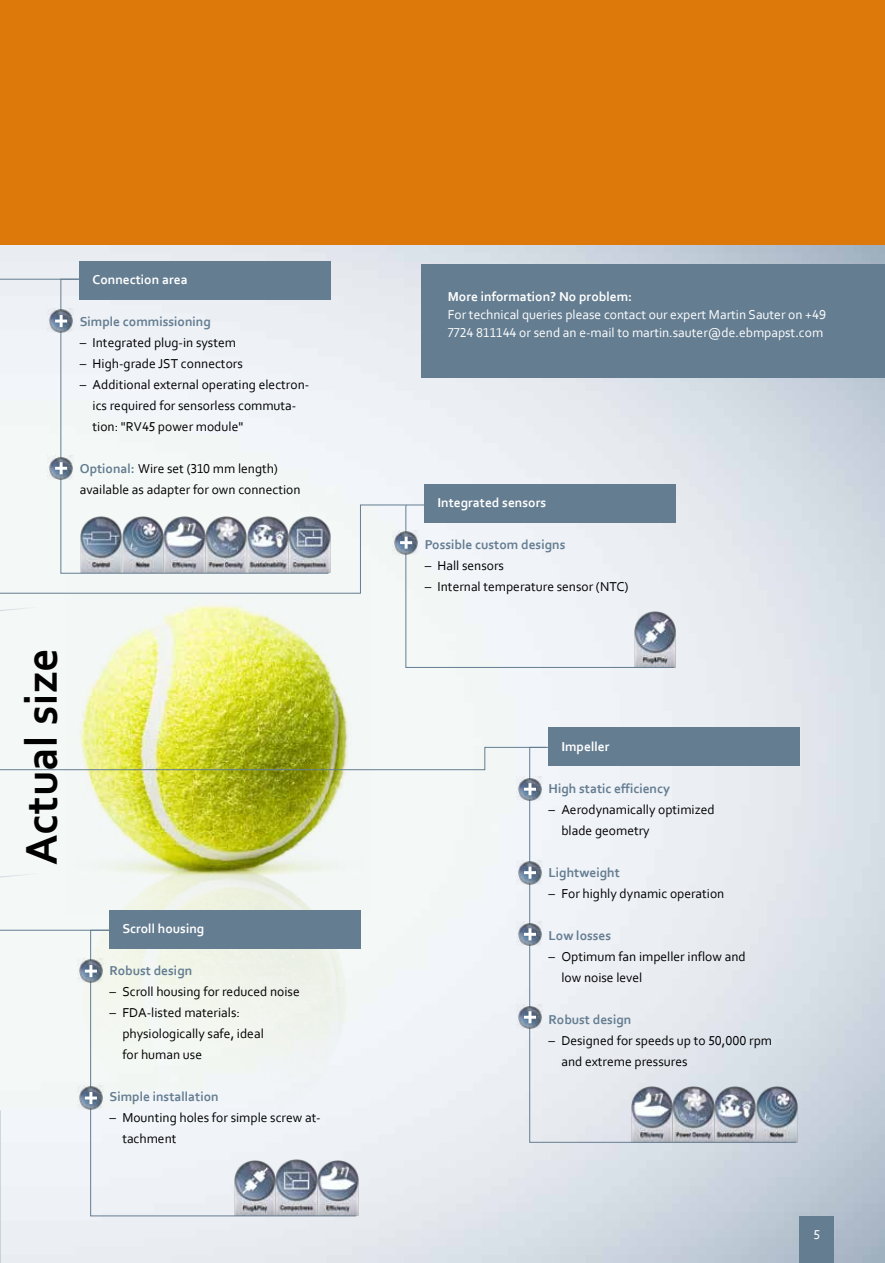
<style>
.page{position:relative;width:885px;height:1263px;background:#fff}
.page>*{position:absolute;margin:0;border:0;box-sizing:border-box;transform-origin:0 0}
.t1{font:700 46.5px "Corbel";color:#000}
.t2{font:13.5px/21px "Corbel";color:#000}
.t3{font:700 13.5px "Corbel";color:#647d91}
.t4{font:13.5px/18px "Corbel";color:#fff}
.t5{font:700 13.5px "Corbel";color:#fff}
.s1{font-weight:700;color:#647d91}
</style>
<div class="page">
<img style="left:0;top:244px;width:884px;height:1019px">
<div style="left:0;top:0;width:884px;height:244px;background:#dd790a"></div>
<img style="left:65px;top:626px;width:306px;height:546px">
<img style="left:357px;top:1158px;width:3px;height:58px">
<img style="left:796px;top:1085px;width:3px;height:58px">
<svg style="left:90px;top:931px;width:267px;height:286px"></svg>
<div style="left:424px;top:485px;width:251px;height:38px;background:#647d91"></div>
<svg style="left:400px;top:504px;width:275px;height:164px"></svg>
<svg style="left:104px;top:504px;width:302px;height:122px"></svg>
<div style="left:80px;top:261px;width:251px;height:39px;background:#647d91"></div>
<svg style="left:104px;top:300px;width:225px;height:274px"></svg>
<div style="left:109px;top:910px;width:251px;height:38px;background:#647d91"></div>
<svg style="left:528px;top:746px;width:268px;height:397px;background:#e0e4ea"></svg>
<div style="left:548px;top:727px;width:251px;height:38px;background:#647d91"></div>
<svg style="left:0;top:746px;width:547px;height:25px"></svg>
<img style="left:516px;top:777px;width:27px;height:25px">
<svg style="left:524px;top:783px;width:12px;height:12px"></svg>
<img style="left:516px;top:860px;width:27px;height:26px">
<svg style="left:524px;top:867px;width:12px;height:12px"></svg>
<img style="left:516px;top:922px;width:27px;height:25px">
<svg style="left:524px;top:928px;width:12px;height:12px"></svg>
<img style="left:516px;top:1005px;width:27px;height:25px">
<svg style="left:524px;top:1011px;width:12px;height:12px"></svg>
<img style="left:78px;top:1085px;width:26px;height:26px">
<svg style="left:85px;top:1092px;width:12px;height:12px"></svg>
<svg style="left:0;top:800px;width:251px;height:131px"></svg>
<svg style="left:0;top:278px;width:104px;height:350px"></svg>
<img style="left:78px;top:958px;width:26px;height:26px">
<svg style="left:85px;top:965px;width:12px;height:12px"></svg>
<div style="left:421px;top:265px;width:463px;height:113px;background:#647d91"></div>
<div style="left:799px;top:1216px;width:34px;height:47px;background:#647d91"></div>
<p class="t5" style="left:92px;top:271px;width:97px">Connection area</p>
<p class="t3" style="left:80px;top:313px;width:133px">Simple commissioning</p>
<p class="t2" style="left:80px;top:332px;width:158px">– Integrated plug-in system</p>
<p class="t2" style="left:80px;top:353px;width:164px">– High-grade JST connectors</p>
<p class="t2" style="left:92px;top:374px;width:218px;text-indent:-13px">– Additional external operating electron&shy;ics required for sensorless commuta&shy;tion: "RV45 power module"</p>
<p class="t2" style="left:80px;top:458px;width:222px"><span class="s1">Optional:</span> Wire set (310 mm length) available as adapter for own connection</p>
<h1 class="t1" style="left:13px;top:865px;width:219px;rotate:-90deg">Actual size</h1>
<p class="t5" style="left:122px;top:920px;width:83px">Scroll housing</p>
<p class="t3" style="left:109px;top:962px;width:84px">Robust design</p>
<p class="t2" style="left:109px;top:980px;width:192px">– Scroll housing for reduced noise</p>
<p class="t2" style="left:122px;top:1001px;width:143px;text-indent:-13px">– FDA-listed materials: physiologically safe, ideal for human use</p>
<p class="t3" style="left:109px;top:1088px;width:111px">Simple installation</p>
<p class="t2" style="left:122px;top:1106px;width:200px;text-indent:-13px">– Mounting holes for simple screw at&shy;tachment</p>
<p class="t5" style="left:447px;top:288px;width:186px">More information? No problem:</p>
<p class="t4" style="left:447px;top:305px;width:380px">For technical queries please contact our expert Martin Sauter on +49<br>7724 811144 or send an e-mail to martin.sauter@de.ebmpapst.com</p>
<p class="t5" style="left:437px;top:494px;width:110px">Integrated sensors</p>
<p class="t3" style="left:424px;top:536px;width:142px">Possible custom designs</p>
<p class="t2" style="left:424px;top:554px;width:81px">– Hall sensors</p>
<p class="t2" style="left:424px;top:575px;width:205px">– Internal temperature sensor (NTC)</p>
<p class="t5" style="left:561px;top:738px;width:50px">Impeller</p>
<p class="t3" style="left:548px;top:780px;width:123px">High static efficiency</p>
<p class="t2" style="left:561px;top:799px;width:155px;text-indent:-13px">– Aerodynamically optimized blade geometry</p>
<p class="t3" style="left:548px;top:864px;width:73px">Lightweight</p>
<p class="t2" style="left:548px;top:883px;width:177px">– For highly dynamic operation</p>
<p class="t3" style="left:548px;top:927px;width:64px">Low losses</p>
<p class="t2" style="left:561px;top:946px;width:186px;text-indent:-13px">– Optimum fan impeller inflow and low noise level</p>
<p class="t3" style="left:548px;top:1011px;width:84px">Robust design</p>
<p class="t2" style="left:561px;top:1030px;width:212px;text-indent:-13px">– Designed for speeds up to 50,000 rpm and extreme pressures</p>
<p class="t4" style="left:813px;top:1225px;width:8px">5</p>
</div>
